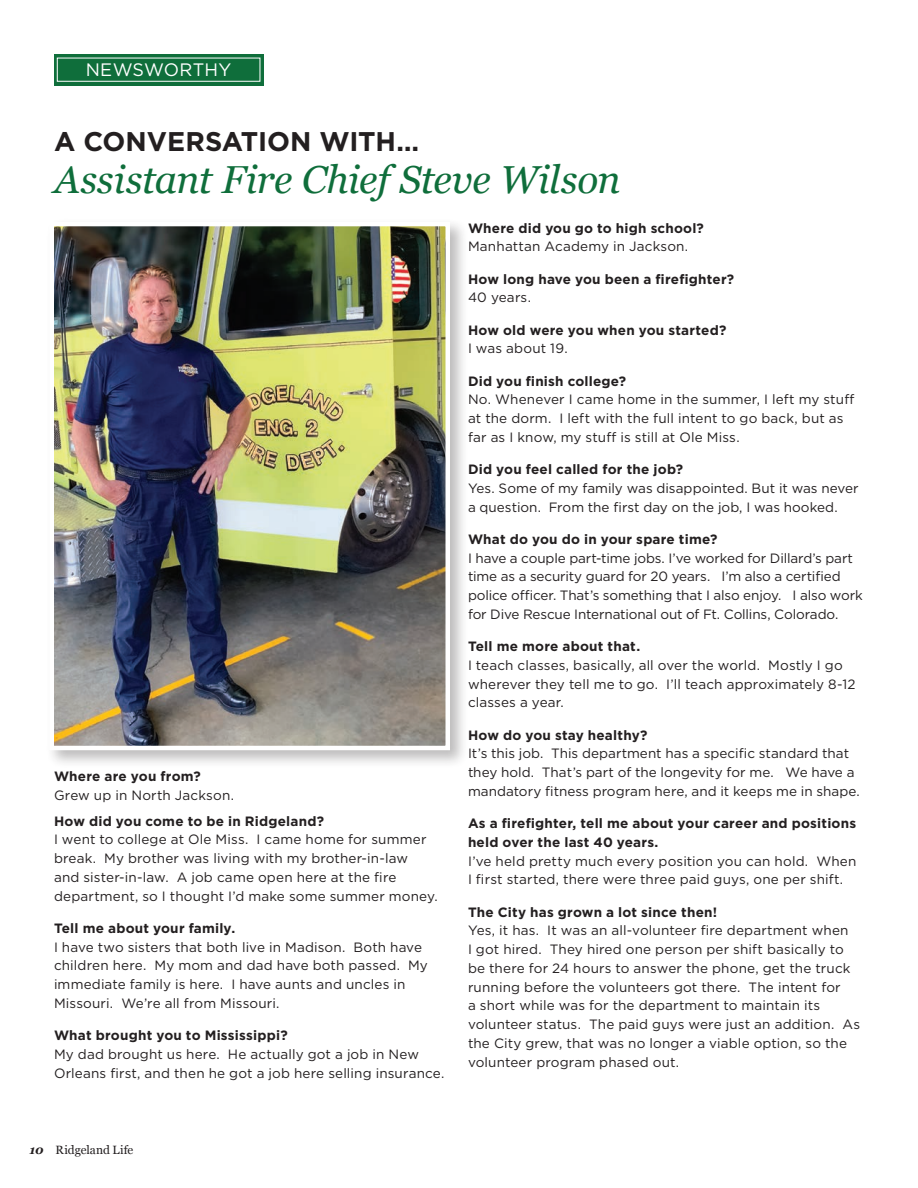
<style>
.page{position:relative;width:918px;height:1188px;background:#fff}
.page>*{position:absolute;margin:0;border:0;box-sizing:border-box;transform-origin:0 0}
.t1{font:italic 39px "Georgia";letter-spacing:-.01em;color:#0f6e3b}
.t2{font:700 27px "Gotham";letter-spacing:-.005em;color:#231f20}
.t3{font:18px "Gotham";letter-spacing:.02em;color:#fff}
.t4{font:13.5px/18.8px "Gotham";letter-spacing:.005em;color:#231f20}
.t5{font:700 13.5px/18.8px "Gotham";letter-spacing:.015em;color:#231f20}
.t6{font:12px "Georgia";color:#231f20}
.s1{font-weight:700}
.s2{font-weight:400}
.s3{font-weight:700;font-style:italic}
</style>
<div class="page">
<div style="left:54px;top:54px;width:209px;height:31px;background:#0f6e3b"></div>
<div style="left:57px;top:58px;width:203px;height:24px;border:1px solid #fff"></div>
<div style="left:46px;top:218px;width:422px;height:551px;background:#231f20;opacity:.3"></div>
<img style="left:55px;top:227px;width:390px;height:518px">
<div style="left:50px;top:222px;width:400px;height:528px;border:4px solid #fff"></div>
<h3 class="t3" style="left:86px;top:58px;width:147px">NEWSWORTHY</h3>
<p class="t2" style="left:54px;top:124px;width:367px">A CONVERSATION WITH…</p>
<p class="t1" style="left:54px;top:151px;width:568px">Assistant Fire Chief Steve Wilson</p>
<p class="t4" style="left:54px;top:767px;width:182px"><span class="s1">Where are you from?<br></span>Grew up in North Jackson.</p>
<p class="t4" style="left:54px;top:811px;width:385px"><span class="s1">How did you come to be in Ridgeland?<br></span>I went to college at Ole Miss. I came home for summer break. My brother was living with my brother-in-law<br>and sister-in-law. A job came open here at the fire department, so I thought I’d make some summer money.</p>
<p class="t4" style="left:54px;top:918px;width:375px"><span class="s1">Tell me about your family.<br></span>I have two sisters that both live in Madison. Both have children here. My mom and dad have both passed. My immediate family is here. I have aunts and uncles in Missouri. We’re all from Missouri.</p>
<p class="t4" style="left:54px;top:1026px;width:392px"><span class="s1">What brought you to Mississippi?<br></span>My dad brought us here. He actually got a job in New<br>Orleans first, and then he got a job here selling insurance.</p>
<p class="t5" style="left:468px;top:218px;width:237px">Where did you go to high school?<br><span class="s2">Manhattan Academy in Jackson.</span></p>
<p class="t5" style="left:468px;top:269px;width:268px">How long have you been a firefighter?<br><span class="s2">40 years.</span></p>
<p class="t5" style="left:468px;top:320px;width:260px">How old were you when you started?<br><span class="s2">I was about 19.</span></p>
<p class="t4" style="left:468px;top:371px;width:388px"><span class="s1">Did you finish college?<br></span>No. Whenever I came home in the summer, I left my stuff at the dorm. I left with the full intent to go back, but as far as I know, my stuff is still at Ole Miss.</p>
<p class="t4" style="left:468px;top:460px;width:392px"><span class="s1">Did you feel called for the job?<br></span>Yes. Some of my family was disappointed. But it was never a question. From the first day on the job, I was hooked.</p>
<p class="t4" style="left:468px;top:529px;width:396px"><span class="s1">What do you do in your spare time?<br></span>I have a couple part-time jobs. I’ve worked for Dillard’s part time as a security guard for 20 years. I’m also a certified police officer. That’s something that I also enjoy. I also work for Dive Rescue International out of Ft. Collins, Colorado.</p>
<p class="t4" style="left:468px;top:637px;width:389px"><span class="s1">Tell me more about that.<br></span>I teach classes, basically, all over the world. Mostly I go wherever they tell me to go. I’ll teach approximately 8-12 classes a year.</p>
<p class="t4" style="left:468px;top:725px;width:393px"><span class="s1">How do you stay healthy?<br></span>It’s this job. This department has a specific standard that they hold. That’s part of the longevity for me. We have a mandatory fitness program here, and it keeps me in shape.</p>
<p class="t4" style="left:468px;top:814px;width:390px"><span class="s1">As a firefighter, tell me about your career and positions held over the last 40 years.<br></span>I’ve held pretty much every position you can hold. When I first started, there were three paid guys, one per shift.</p>
<p class="t4" style="left:468px;top:902px;width:394px"><span class="s1">The City has grown a lot since then!<br></span>Yes, it has. It was an all-volunteer fire department when<br>I got hired. They hired one person per shift basically to be there for 24 hours to answer the phone, get the truck running before the volunteers got there. The intent for<br>a short while was for the department to maintain its volunteer status. The paid guys were just an addition. As the City grew, that was no longer a viable option, so the volunteer program phased out.</p>
<p class="t6" style="left:30px;top:1141px;width:105px"><span class="s3">10</span> Ridgeland Life</p>
</div>
